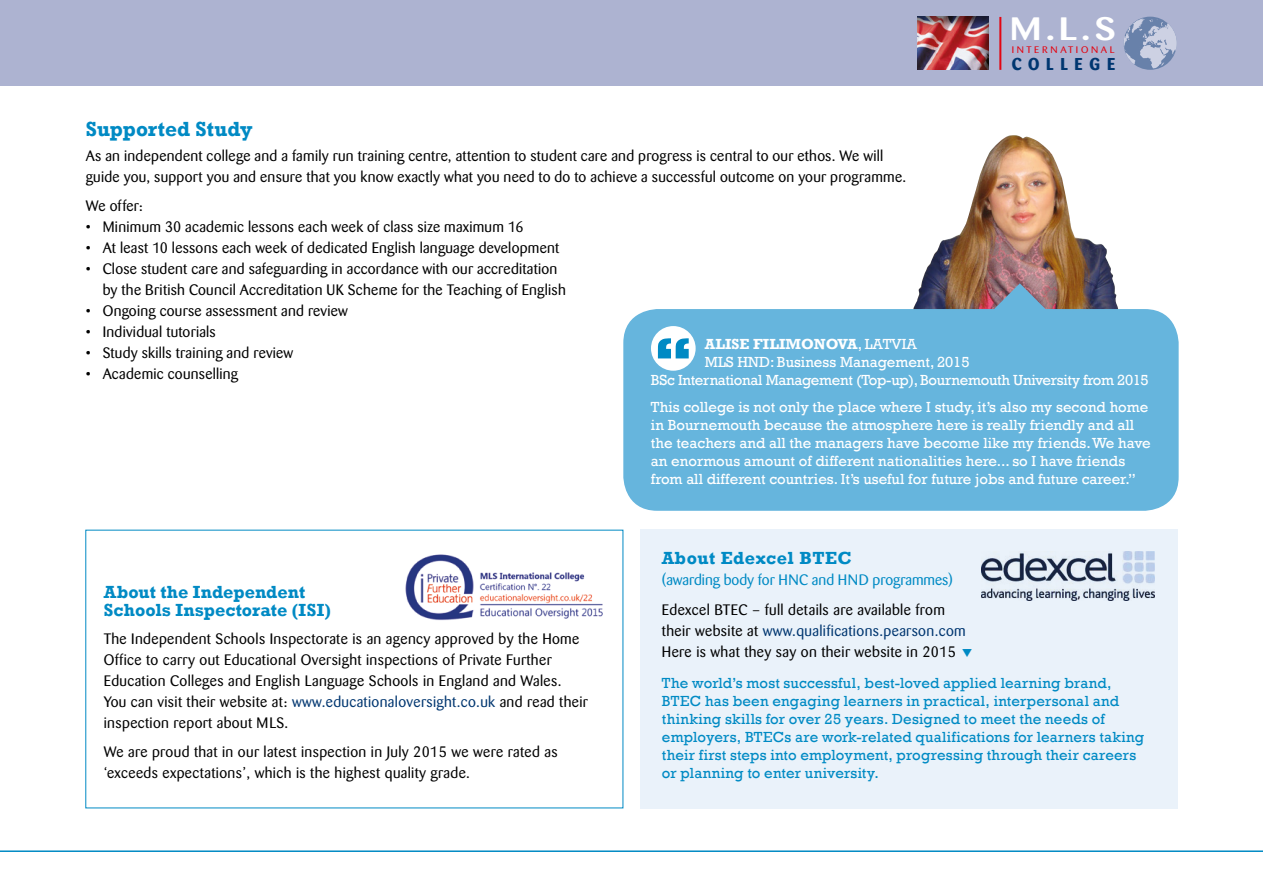
<style>
.page{position:relative;width:1263px;height:893px;background:#fff}
.page>*{position:absolute;margin:0;border:0;box-sizing:border-box;transform-origin:0 0}
.t1{font:500 32.1px "Barmeno";color:#fff;scale:1.25 1}
.t2{font:700 21px "Rockwell";color:#008ac4}
.t3{font:700 18px/18px "Rockwell";color:#008ac4}
.t4{font:700 18px "Rockwell";letter-spacing:.025em;color:#008ac4}
.t5{font:700 16.95px "Barmeno";letter-spacing:.395em;color:#003670}
.t6{font:15px/21px "Barmeno";letter-spacing:.025em;color:#000}
.t7{font:15px/18px "Rockwell";color:#fff}
.t8{font:15px/18px "Rockwell";letter-spacing:.01em;color:#008ac4}
.t9{font:15px "Rockwell";letter-spacing:-.02em;color:#fff}
.t10{font:15px "Barmeno";color:#008ac4}
.t11{font:700 15px "Rockwell";color:#fff}
.t12{font:9.45px "Barmeno";letter-spacing:.26em;color:#e30512;scale:1.1 1}
.s1{font-weight:400}
.s2{color:#003670}
</style>
<div class="page">
<hr style="left:0;top:850px;width:1263px;height:2px;background:#008ac4">
<img style="left:913px;top:135px;width:206px;height:174px">
<div style="left:641px;top:529px;width:537px;height:280px;background:#eaf2fa"></div>
<img style="left:981px;top:552px;width:173px;height:49px">
<img style="left:405px;top:554px;width:198px;height:67px">
<div style="left:623px;top:309px;width:556px;height:202px;background:#66b5dd;border-radius:34px"></div>
<div style="left:651px;top:326px;width:45px;height:45px;background:#fff;border-radius:50%"></div>
<svg style="left:658px;top:338px;width:31px;height:20px"></svg>
<svg style="left:992px;top:283px;width:56px;height:26px"></svg>
<div style="left:0;top:0;width:1263px;height:85px;background:#adb3d1"></div>
<hr style="left:999px;top:17px;width:2px;height:53px;background:#e30512">
<div style="left:917px;top:16px;width:75px;height:55px;background:#000;opacity:.5"></div>
<svg style="left:1124px;top:19px;width:53px;height:49px"></svg>
<p class="t1" style="left:1010px;top:9px;width:87px">M.L.S</p>
<p class="t12" style="left:1012px;top:44px;width:95px">INTERNATIONAL</p>
<p class="t5" style="left:1012px;top:54px;width:105px">COLLEGE</p>
<p class="t2" style="left:86px;top:116px;width:168px">Supported Study</p>
<p class="t6" style="left:86px;top:145px;width:822px">As an independent college and a family run training centre, attention to student care and progress is central to our ethos. We will guide you, support you and ensure that you know exactly what you need to do to achieve a successful outcome on your programme.</p>
<p class="t6" style="left:86px;top:196px;width:59px">We offer:</p>
<p class="t6" style="left:86px;top:217px;width:439px">• Minimum 30 academic lessons each week of class size maximum 16</p>
<p class="t6" style="left:86px;top:238px;width:475px">• At least 10 lessons each week of dedicated English language development</p>
<p class="t6" style="left:103px;top:259px;width:464px;text-indent:-17px">• Close student care and safeguarding in accordance with our accreditation by the British Council Accreditation UK Scheme for the Teaching of English</p>
<p class="t6" style="left:86px;top:301px;width:264px">• Ongoing course assessment and review</p>
<p class="t6" style="left:86px;top:322px;width:132px">• Individual tutorials</p>
<p class="t6" style="left:86px;top:343px;width:209px">• Study skills training and review</p>
<p class="t6" style="left:86px;top:364px;width:154px">• Academic counselling</p>
<p class="t11" style="left:705px;top:335px;width:214px">ALISE FILIMONOVA<span class="s1">, LATVIA</span></p>
<p class="t7" style="left:705px;top:354px;width:266px">MLS HND: Business Management, 2015</p>
<p class="t9" style="left:651px;top:372px;width:499px">BSc International Management (Top-up), Bournemouth University from 2015</p>
<p class="t7" style="left:651px;top:398px;width:501px">This college is not only the place where I study, it’s also my second home in Bournemouth because the atmosphere here is really friendly and all the teachers and all the managers have become like my friends. We have an enormous amount of different nationalities here... so I have friends from all different countries. It’s useful for future jobs and future career.”</p>
<p class="t3" style="left:104px;top:583px;width:229px">About the Independent<br>Schools Inspectorate (ISI)</p>
<p class="t6" style="left:104px;top:628px;width:486px">The Independent Schools Inspectorate is an agency approved by the Home Office to carry out Educational Oversight inspections of Private Further Education Colleges and English Language Schools in England and Wales.<br>You can visit their website at: <span class="s2">www.educationaloversight.co.uk</span> and read their inspection report about MLS.</p>
<p class="t6" style="left:104px;top:742px;width:455px">We are proud that in our latest inspection in July 2015 we were rated as ‘exceeds expectations’, which is the highest quality grade.</p>
<p class="t4" style="left:662px;top:547px;width:191px">About Edexcel BTEC</p>
<p class="t10" style="left:662px;top:571px;width:292px">(awarding body for HNC and HND programmes)</p>
<p class="t6" style="left:662px;top:599px;width:305px">Edexcel BTEC – full details are available from their website at <span class="s2">www.qualifications.pearson.com</span></p>
<p class="t6" style="left:662px;top:641px;width:296px">Here is what they say on their website in 2015</p>
<p class="t8" style="left:662px;top:674px;width:484px">The world’s most successful, best-loved applied learning brand, BTEC has been engaging learners in practical, interpersonal and thinking skills for over 25 years. Designed to meet the needs of employers, BTECs are work-related qualifications for learners taking their first steps into employment, progressing through their careers or planning to enter university.</p>
</div>
